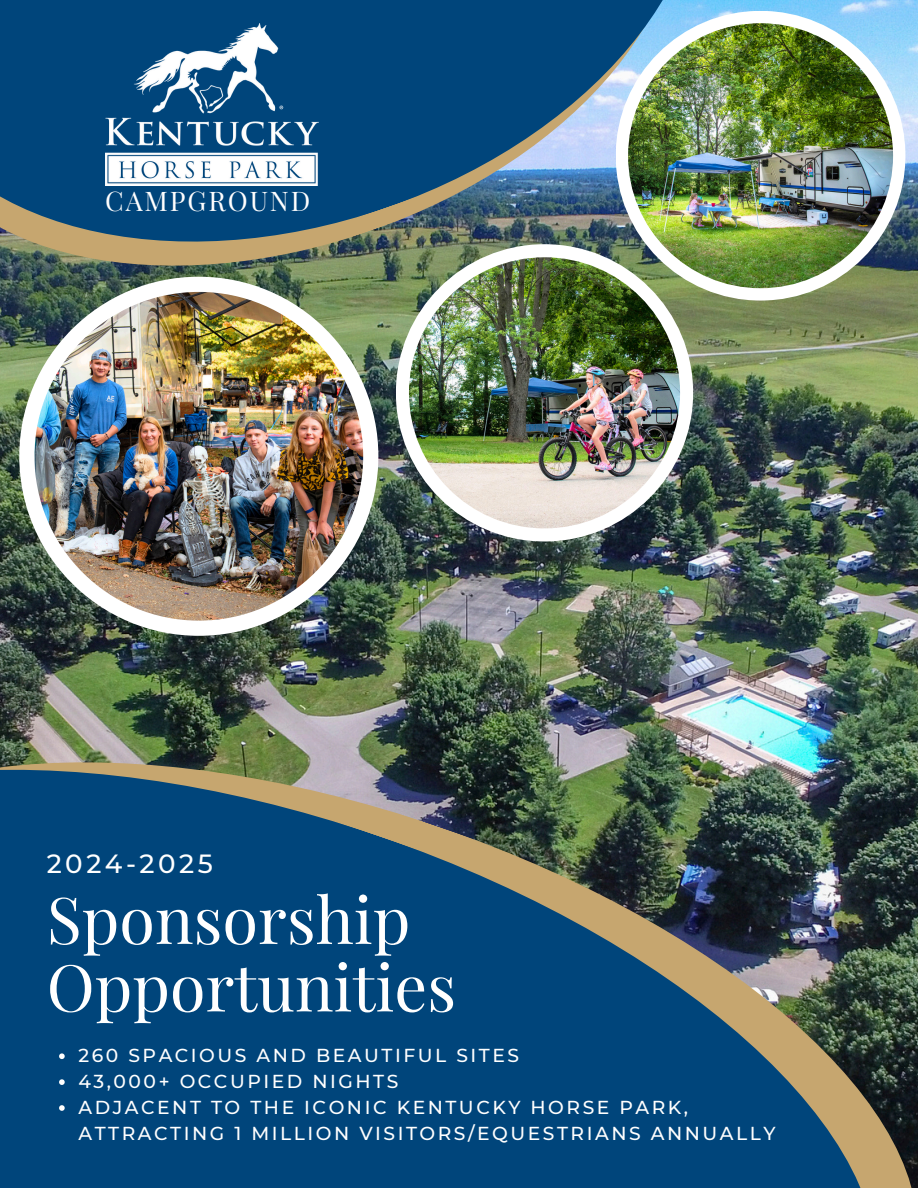
<style>
.page{position:relative;width:918px;height:1188px;background:#fff}
.page>*{position:absolute;margin:0;border:0;box-sizing:border-box;transform-origin:0 0}
.t1{font:64.8px/67.5px "Playfair Display";color:#fff}
.t2{font:27px "Playfair Display";letter-spacing:.07em;color:#fff}
.t3{font:500 26.25px "Montserrat";letter-spacing:.135em;color:#fff}
.t4{font:500 18.75px/25.8px "Montserrat";letter-spacing:.135em;color:#fff}
</style>
<div class="page">
<img style="left:0;top:0;width:918px;height:721px">
<div style="left:19px;top:277px;width:359px;height:359px;background:#fff;border-radius:50%"></div>
<img style="left:0;top:725px;width:918px;height:463px">
<div style="left:396px;top:244px;width:297px;height:297px;background:#fff;border-radius:50%"></div>
<div style="left:616px;top:11px;width:289px;height:290px;background:#fff;border-radius:50%"></div>
<img style="left:628px;top:23px;width:265px;height:265px;border-radius:50%">
<img style="left:34px;top:292px;width:329px;height:329px;border-radius:50%">
<img style="left:0;top:283px;width:712px;height:20px">
<img style="left:0;top:0;width:742px;height:283px">
<img style="left:106px;top:23px;width:212px;height:162px">
<img style="left:409px;top:257px;width:271px;height:271px;border-radius:50%">
<svg style="left:59px;top:1053px;width:6px;height:6px"></svg>
<svg style="left:59px;top:1079px;width:6px;height:6px"></svg>
<svg style="left:59px;top:1105px;width:6px;height:6px"></svg>
<p class="t2" style="left:105px;top:181px;width:207px">CAMPGROUND</p>
<h2 class="t3" style="left:47px;top:848px;width:168px">2024-2025</h2>
<p class="t1" style="left:47px;top:883px;width:411px">Sponsorship<br>Opportunities</p>
<h1 class="t4" style="left:79px;top:1043px;width:442px">260 SPACIOUS AND BEAUTIFUL SITES</h1>
<p class="t4" style="left:79px;top:1069px;width:321px">43,000+ OCCUPIED NIGHTS</p>
<p class="t4" style="left:79px;top:1095px;width:698px">ADJACENT TO THE ICONIC KENTUCKY HORSE PARK,<br>ATTRACTING 1 MILLION VISITORS/EQUESTRIANS ANNUALLY</p>
</div>
